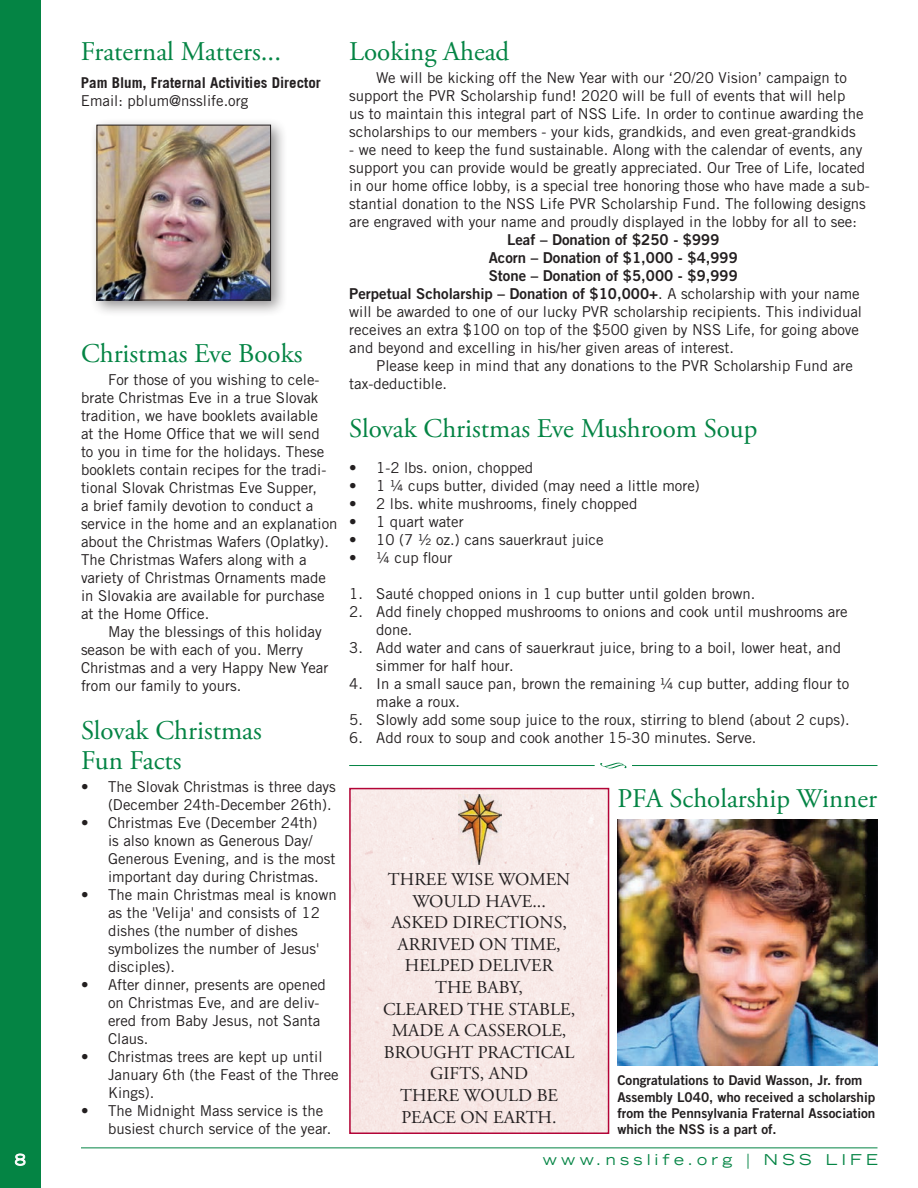
<style>
.page{position:relative;width:918px;height:1188px;background:#fff}
.page>*{position:absolute;margin:0;border:0;box-sizing:border-box;transform-origin:0 0}
.t1{font:27px/30px "Adobe Garamond Pro";color:#048444}
.t2{font:18px/21.6px "Adobe Garamond Pro";color:#231f20;text-align:center}
.t3{font:15px/18px "Trade Gothic LT Std";color:#231f20}
.t4{font:15px "Trade Gothic LT Std Bd 2";color:#231f20}
.t5{font:700 15px "Trade Gothic";color:#231f20}
.t6{font:expanded 15px "Trade Gothic LT Std";letter-spacing:.29em;color:#048444}
.t7{font:expanded 15px "Trade Gothic LT Std";color:#fff}
.t8{font:13.5px/16.2px "Trade Gothic LT Std Bd 2";color:#231f20}
.s1{font-family:"Trade Gothic LT Std"}
</style>
<div class="page">
<div style="left:0;top:0;width:40px;height:1188px;background:#048444"></div>
<hr style="left:81px;top:1148px;width:797px;height:1px;background:#048444">
<svg style="left:15px;top:1153px;width:11px;height:13px"></svg>
<div style="left:89px;top:118px;width:199px;height:199px;background:#231f20;opacity:.5"></div>
<img style="left:99px;top:127px;width:170px;height:171px">
<div style="left:97px;top:125px;width:174px;height:175px;border:1px solid #231f20"></div>
<img style="left:617px;top:820px;width:261px;height:245px">
<div style="left:352px;top:791px;width:254px;height:340px;background:#f7e9e7"></div>
<div style="left:349px;top:788px;width:260px;height:346px;border:2px solid #b30437"></div>
<img style="left:458px;top:795px;width:44px;height:70px">
<svg style="left:600px;top:763px;width:26px;height:5px"></svg>
<hr style="left:349px;top:765px;width:246px;height:1px;background:#048444">
<hr style="left:632px;top:765px;width:246px;height:1px;background:#048444">
<h1 class="t1" style="left:81px;top:37px;width:202px">Fraternal Matters...</h1>
<p class="t5" style="left:81px;top:74px;width:242px">Pam Blum, Fraternal Activities Director</p>
<p class="t3" style="left:81px;top:92px;width:169px">Email: pblum@nsslife.org</p>
<h1 class="t1" style="left:81px;top:339px;width:223px">Christmas Eve Books</h1>
<p class="t3" style="left:81px;top:370px;width:258px;text-indent:27px">For those of you wishing to cele&shy;brate Christmas Eve in a true Slovak tradition, we have booklets available<br>at the Home Office that we will send<br>to you in time for the holidays. These booklets contain recipes for the tradi&shy;tional Slovak Christmas Eve Supper,<br>a brief family devotion to conduct a service in the home and an explanation about the Christmas Wafers (Oplatky).<br>The Christmas Wafers along with a variety of Christmas Ornaments made in Slovakia are available for purchase at the Home Office.</p>
<p class="t3" style="left:81px;top:622px;width:249px;text-indent:27px">May the blessings of this holiday season be with each of you. Merry<br>Christmas and a very Happy New Year from our family to yours.</p>
<h1 class="t1" style="left:81px;top:716px;width:182px">Slovak Christmas<br>Fun Facts</h1>
<p class="t3" style="left:81px;top:777px;width:256px;text-align:right">• The Slovak Christmas is three days (December 24th-December 26th).</p>
<p class="t3" style="left:108px;top:813px;width:229px;text-indent:-27px">• Christmas Eve (December 24th)<br>is also known as Generous Day/<br>Generous Evening, and is the most important day during Christmas.</p>
<p class="t3" style="left:108px;top:885px;width:230px;text-indent:-27px">• The main Christmas meal is known as the 'Velija' and consists of 12 dishes (the number of dishes symbolizes the number of Jesus' disciples).</p>
<p class="t3" style="left:108px;top:975px;width:219px;text-indent:-27px">• After dinner, presents are opened on Christmas Eve, and are deliv&shy;ered from Baby Jesus, not Santa<br>Claus.</p>
<p class="t3" style="left:108px;top:1047px;width:232px;text-indent:-27px">• Christmas trees are kept up until<br>January 6th (the Feast of the Three<br>Kings).</p>
<p class="t3" style="left:108px;top:1101px;width:225px;text-indent:-27px">• The Midnight Mass service is the busiest church service of the year.</p>
<h1 class="t1" style="left:349px;top:37px;width:162px">Looking Ahead</h1>
<p class="t3" style="left:349px;top:69px;width:516px;text-indent:27px">We will be kicking off the New Year with our ‘20/20 Vision’ campaign to support the PVR Scholarship fund! 2020 will be full of events that will help us to maintain this integral part of NSS Life. In order to continue awarding the scholarships to our members - your kids, grandkids, and even great-grandkids</p>
<p class="t3" style="left:349px;top:141px;width:522px">- we need to keep the fund sustainable. Along with the calendar of events, any support you can provide would be greatly appreciated. Our Tree of Life, located in our home office lobby, is a special tree honoring those who have made a sub&shy;stantial donation to the NSS Life PVR Scholarship Fund. The following designs are engraved with your name and proudly displayed in the lobby for all to see:</p>
<p class="t4" style="left:507px;top:231px;width:214px">Leaf – Donation of $250 - $999</p>
<p class="t4" style="left:489px;top:249px;width:251px">Acorn – Donation of $1,000 - $4,999</p>
<p class="t4" style="left:489px;top:267px;width:251px">Stone – Donation of $5,000 - $9,999</p>
<p class="t4" style="left:349px;top:285px;width:512px">Perpetual Scholarship – Donation of $10,000+<span class="s1">. A scholarship with your name</span></p>
<p class="t3" style="left:349px;top:303px;width:514px">will be awarded to one of our lucky PVR scholarship recipients. This individual receives an extra $100 on top of the $500 given by NSS Life, for going above and beyond and excelling in his/her given areas of interest.</p>
<p class="t3" style="left:349px;top:357px;width:505px;text-indent:27px">Please keep in mind that any donations to the PVR Scholarship Fund are tax-deductible.</p>
<h1 class="t1" style="left:349px;top:415px;width:410px">Slovak Christmas Eve Mushroom Soup</h1>
<p class="t3" style="left:349px;top:459px;width:186px">• 1-2 lbs. onion, chopped</p>
<p class="t3" style="left:349px;top:477px;width:352px">• 1 ¼ cups butter, divided (may need a little more)</p>
<p class="t3" style="left:349px;top:495px;width:290px">• 2 lbs. white mushrooms, finely chopped</p>
<p class="t3" style="left:349px;top:513px;width:116px">• 1 quart water</p>
<p class="t3" style="left:349px;top:531px;width:256px">• 10 (7 ½ oz.) cans sauerkraut juice</p>
<p class="t3" style="left:349px;top:549px;width:105px">• ¼ cup flour</p>
<p class="t3" style="left:349px;top:585px;width:408px">1. Sauté chopped onions in 1 cup butter until golden brown.</p>
<p class="t3" style="left:376px;top:603px;width:473px;text-indent:-27px">2. Add finely chopped mushrooms to onions and cook until mushrooms are done.</p>
<p class="t3" style="left:376px;top:639px;width:466px;text-indent:-27px">3. Add water and cans of sauerkraut juice, bring to a boil, lower heat, and simmer for half hour.</p>
<p class="t3" style="left:376px;top:675px;width:475px;text-indent:-27px">4. In a small sauce pan, brown the remaining ¼ cup butter, adding flour to make a roux.</p>
<p class="t3" style="left:349px;top:711px;width:502px">5. Slowly add some soup juice to the roux, stirring to blend (about 2 cups).</p>
<p class="t3" style="left:349px;top:729px;width:409px">6. Add roux to soup and cook another 15-30 minutes. Serve.</p>
<p class="t2" style="left:383px;top:869px;width:194px">THREE WISE WOMEN<br>WOULD HAVE...<br>ASKED DIRECTIONS,<br>ARRIVED ON TIME,<br>HELPED DELIVER<br>THE BABY,<br>CLEARED THE STABLE,<br>MADE A CASSEROLE,<br>BROUGHT PRACTICAL<br>GIFTS, AND<br>THERE WOULD BE<br>PEACE ON EARTH.</p>
<h1 class="t1" style="left:617px;top:785px;width:261px">PFA Scholarship Winner</h1>
<p class="t8" style="left:617px;top:1072px;width:259px">Congratulations to David Wasson, Jr. from Assembly L040, who received a scholarship from the Pennsylvania Fraternal Association which the NSS is a part of.</p>
<p class="t7" style="left:15px;top:1150px;width:12px">8</p>
<p class="t6" style="left:543px;top:1150px;width:337px">www.nsslife.org | NSS LIFE</p>
</div>
